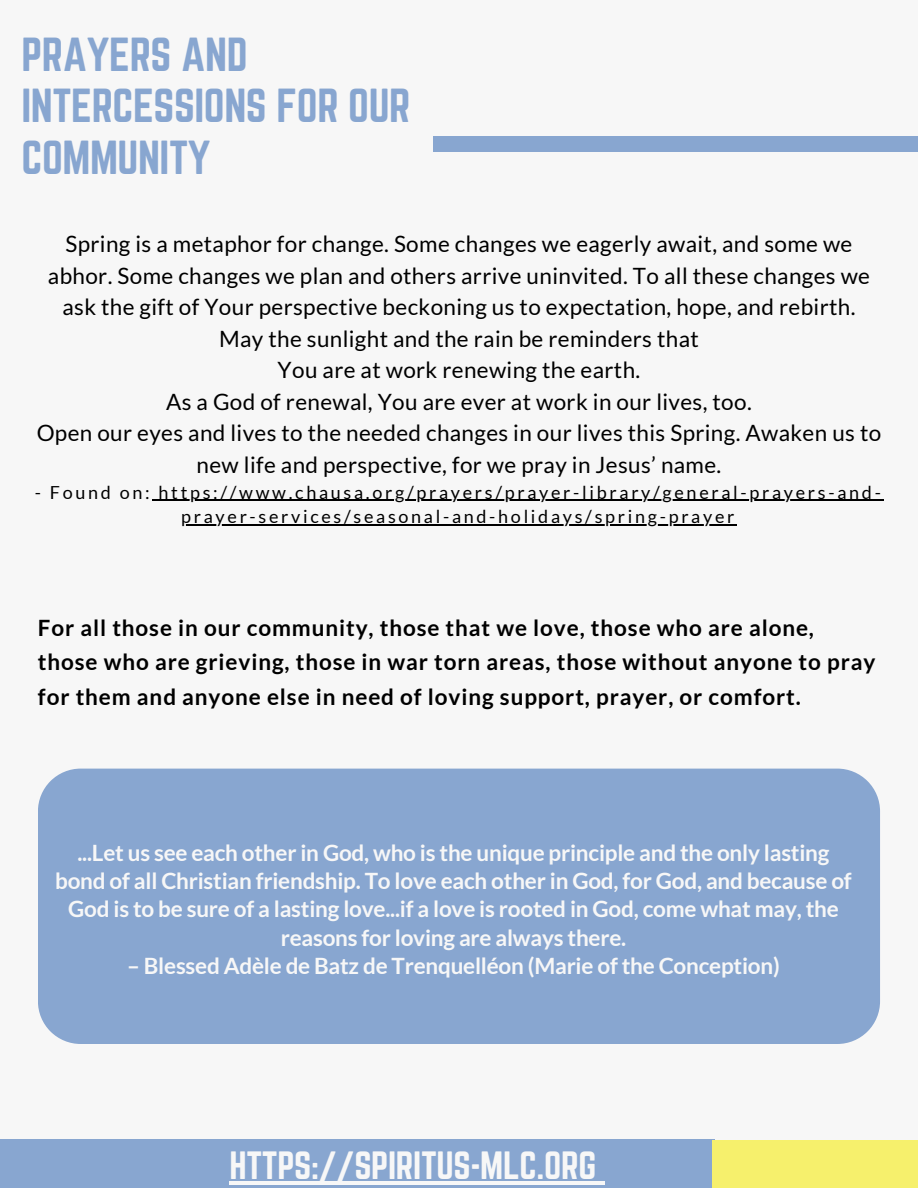
<style>
.page{position:relative;width:918px;height:1188px;background:#f7f7f7}
.page>*{position:absolute;margin:0;border:0;box-sizing:border-box;transform-origin:0 0}
.t1{font:41.7px/51.8px "Norwester";letter-spacing:-.01em;color:#88a6d0}
.t2{font:34.5px "Norwester";letter-spacing:-.01em;color:#f7f7f7}
.t3{font:22.5px/31.5px "Lato";letter-spacing:.015em;color:#000;text-align:center}
.t4{font:700 22.5px/28.2px "Lato";letter-spacing:-.01em;color:#f7f7f7;text-align:center}
.t5{font:700 22.5px/35px "Lato";letter-spacing:.04em;color:#000}
.t6{font:18px/24.8px "Lato";letter-spacing:.15em;color:#000;text-align:center}
</style>
<div class="page">
<div style="left:0;top:1140px;width:715px;height:48px;background:#88a6d0"></div>
<div style="left:712px;top:1140px;width:206px;height:48px;background:#f6f06c"></div>
<div style="left:433px;top:137px;width:485px;height:14px;background:#88a6d0"></div>
<div style="left:38px;top:769px;width:842px;height:275px;background:#88a6d0"></div>
<hr style="left:229px;top:1181px;width:367px;height:3px;background:#f7f7f7">
<svg style="left:596px;top:1181px;width:8px;height:3px"></svg>
<hr style="left:152px;top:500px;width:732px;height:1px;background:#000">
<hr style="left:181px;top:524px;width:556px;height:2px;background:#000">
<h1 class="t1" style="left:22px;top:28px;width:391px">PRAYERS AND<br>INTERCESSIONS FOR OUR<br>COMMUNITY</h1>
<p class="t3" style="left:37px;top:228px;width:846px">Spring is a metaphor for change. Some changes we eagerly await, and some we abhor. Some changes we plan and others arrive uninvited. To all these changes we ask the gift of Your perspective beckoning us to expectation, hope, and rebirth.<br>May the sunlight and the rain be reminders that<br>You are at work renewing the earth.<br>As a God of renewal, You are ever at work in our lives, too.<br>Open our eyes and lives to the needed changes in our lives this Spring. Awaken us to new life and perspective, for we pray in Jesus’ name.</p>
<p class="t6" style="left:35px;top:479px;width:848px">- Found on: https://www.chausa.org/prayers/prayer-library/general-prayers-and&shy;prayer-services/seasonal-and-holidays/spring-prayer</p>
<p class="t5" style="left:38px;top:609px;width:839px">For all those in our community, those that we love, those who are alone, those who are grieving, those in war torn areas, those without anyone to pray for them and anyone else in need of loving support, prayer, or comfort.</p>
<p class="t4" style="left:55px;top:838px;width:798px">...Let us see each other in God, who is the unique principle and the only lasting bond of all Christian friendship. To love each other in God, for God, and because of God is to be sure of a lasting love...if a love is rooted in God, come what may, the reasons for loving are always there.</p>
<p class="t4" style="left:127px;top:951px;width:654px">– Blessed Adèle de Batz de Trenquelléon (Marie of the Conception)</p>
<h2 class="t2" style="left:229px;top:1144px;width:368px">HTTPS://SPIRITUS-MLC.ORG</h2>
</div>
